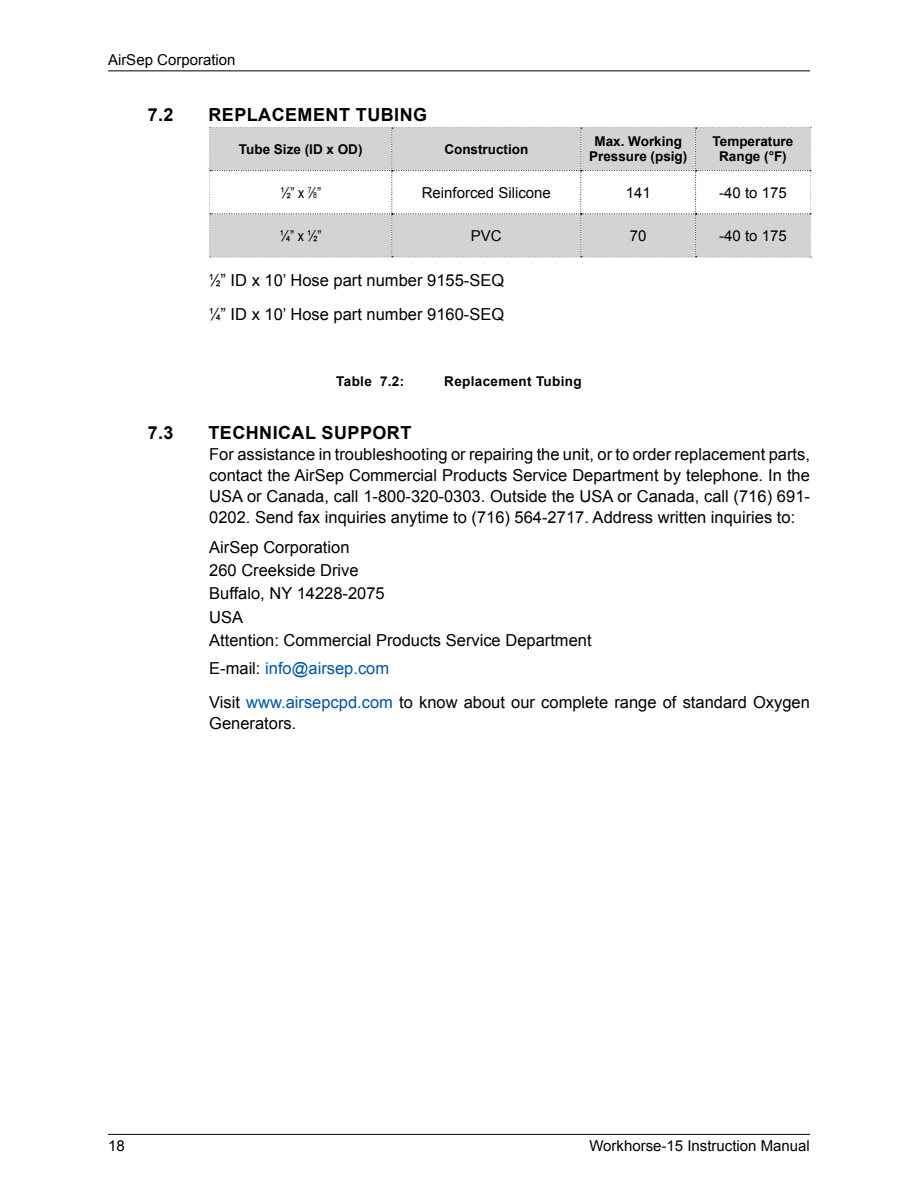
<style>
.page{position:relative;width:918px;height:1188px;background:#fff}
.page>*{position:absolute;margin:0;border:0;box-sizing:border-box;transform-origin:0 0}
.t1{font:700 18px "Arial";letter-spacing:.025em;color:#000}
.t2{font:16.5px/23.2px "Arial";color:#000}
.t3{font:15px "Arial";color:#000}
.t4{font:15px "Arial Narrow";color:#000}
.t5{font:700 13.5px/15px "Arial";color:#000;text-align:center}
.t6{font:700 13.5px "Arial";letter-spacing:.025em;color:#000}
.s1{font-size:8.25px}
.s2{font-family:"Arial Narrow"}
.s3{color:#0054a4}
</style>
<div class="page">
<hr style="left:108px;top:1134px;width:702px;height:1px;background:#000">
<hr style="left:108px;top:70px;width:702px;height:1px;background:#000">
<svg style="left:209px;top:127px;width:602px;height:131px"></svg>
<p class="t3" style="left:108px;top:50px;width:129px">AirSep Corporation</p>
<p class="t1" style="left:148px;top:103px;width:27px">7.2</p>
<p class="t1" style="left:208px;top:103px;width:220px">REPLACEMENT TUBING</p>
<p class="t5" style="left:239px;top:142px;width:125px">Tube Size (ID x OD)</p>
<p class="t5" style="left:444px;top:142px;width:85px">Construction</p>
<p class="t5" style="left:589px;top:135px;width:100px">Max. Working<br>Pressure (psig)</p>
<p class="t5" style="left:713px;top:135px;width:82px">Temperature<br>Range (°F)</p>
<p class="t4" style="left:280px;top:181px;width:42px">½” x <sup>7</sup>⁄<span class="s1">8</span>”</p>
<p class="t3" style="left:422px;top:183px;width:131px">Reinforced Silicone</p>
<p class="t3" style="left:626px;top:183px;width:27px">141</p>
<p class="t3" style="left:719px;top:183px;width:69px">-40 to 175</p>
<p class="t4" style="left:280px;top:225px;width:43px">¼” x ½”</p>
<p class="t3" style="left:471px;top:226px;width:32px">PVC</p>
<p class="t3" style="left:630px;top:226px;width:18px">70</p>
<p class="t3" style="left:719px;top:226px;width:69px">-40 to 175</p>
<p class="t2" style="left:209px;top:263px;width:296px;line-height:34.5px"><span class="s2">½</span>” ID x 10’ Hose part number 9155-SEQ <span class="s2">¼</span>” ID x 10’ Hose part number 9160-SEQ</p>
<p class="t5" style="left:336px;top:375px;width:70px">Table 7.2:</p>
<p class="t6" style="left:444px;top:373px;width:139px">Replacement Tubing</p>
<p class="t1" style="left:148px;top:421px;width:27px">7.3</p>
<p class="t1" style="left:208px;top:421px;width:204px">TECHNICAL SUPPORT</p>
<p class="t2" style="left:209px;top:444px;width:602px;line-height:21px;text-align:justify">For assistance in troubleshooting or repairing the unit, or to order replacement parts, contact the AirSep Commercial Products Service Department by telephone. In the USA or Canada, call 1-800-320-0303. Outside the USA or Canada, call (716) 691- 0202. Send fax inquiries anytime to (716) 564-2717. Address written inquiries to:</p>
<p class="t2" style="left:209px;top:536px;width:384px">AirSep Corporation<br>260 Creekside Drive<br>Buffalo, NY 14228-2075<br>USA<br>Attention: Commercial Products Service Department</p>
<p class="t2" style="left:209px;top:651px;width:602px;line-height:34.5px">E-mail: <span class="s3">info@airsep.com<br></span>Visit <span class="s3">www.airsepcpd.com</span> to know about our complete range of standard Oxygen</p>
<p class="t2" style="left:209px;top:712px;width:89px">Generators.</p>
<p class="t3" style="left:108px;top:1136px;width:18px">18</p>
<p class="t3" style="left:589px;top:1136px;width:222px">Workhorse-15 Instruction Manual</p>
</div>
